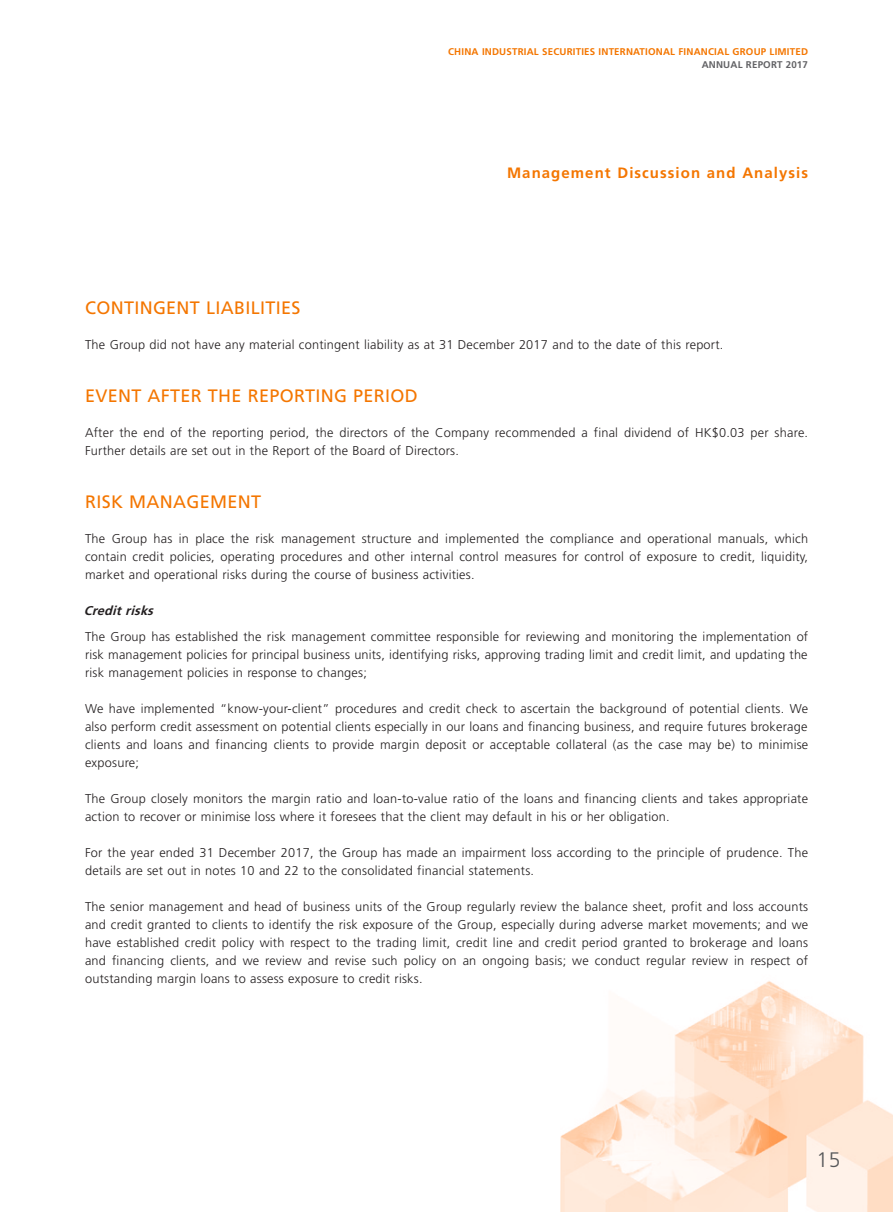
<style>
.page{position:relative;width:893px;height:1212px;background:#fff}
.page>*{position:absolute;margin:0;border:0;box-sizing:border-box;transform-origin:0 0}
.t1{font:300 21px "Frutiger LT Std";color:#57585a}
.Heading_1{font:18px "Frutiger LT Std";letter-spacing:.02em;color:#f47600}
.t2{font:700 15px "Frutiger LT Std";letter-spacing:.07em;color:#f47600}
.Body_Text{font:300 12.75px/18px "Frutiger LT Std";letter-spacing:.02em;color:#231f20;text-align:justify}
.Heading_3{font:italic 700 12.75px "Frutiger LT Std";color:#231f20}
.t3{font:700 9.75px "Frutiger LT Std";letter-spacing:.02em;color:#f47600}
.t4{font:700 9.75px "Frutiger LT Std";letter-spacing:.02em;color:#636366}
</style>
<div class="page">
<img style="left:560px;top:981px;width:333px;height:231px">
<p class="t3" style="left:448px;top:46px;width:361px">CHINA INDUSTRIAL SECURITIES INTERNATIONAL FINANCIAL GROUP LIMITED</p>
<p class="t4" style="left:702px;top:59px;width:108px">ANNUAL REPORT 2017</p>
<p class="t2" style="left:507px;top:164px;width:302px">Management Discussion and Analysis</p>
<p class="Heading_1" style="left:85px;top:297px;width:217px">CONTINGENT LIABILITIES</p>
<p class="Body_Text" style="left:85px;top:336px;width:640px">The Group did not have any material contingent liability as at 31 December 2017 and to the date of this report.</p>
<p class="Heading_1" style="left:85px;top:385px;width:334px">EVENT AFTER THE REPORTING PERIOD</p>
<p class="Body_Text" style="left:85px;top:424px;width:725px">After the end of the reporting period, the directors of the Company recommended a final dividend of HK$0.03 per share.<br>Further details are set out in the Report of the Board of Directors.</p>
<p class="Heading_1" style="left:85px;top:491px;width:178px">RISK MANAGEMENT</p>
<p class="Body_Text" style="left:85px;top:530px;width:725px">The Group has in place the risk management structure and implemented the compliance and operational manuals, which contain credit policies, operating procedures and other internal control measures for control of exposure to credit, liquidity, market and operational risks during the course of business activities.</p>
<p class="Heading_3" style="left:84px;top:603px;width:75px">Credit risks</p>
<p class="Body_Text" style="left:85px;top:628px;width:725px">The Group has established the risk management committee responsible for reviewing and monitoring the implementation of risk management policies for principal business units, identifying risks, approving trading limit and credit limit, and updating the risk management policies in response to changes;</p>
<p class="Body_Text" style="left:85px;top:700px;width:725px">We have implemented “know-your-client” procedures and credit check to ascertain the background of potential clients. We also perform credit assessment on potential clients especially in our loans and financing business, and require futures brokerage clients and loans and financing clients to provide margin deposit or acceptable collateral (as the case may be) to minimise exposure;</p>
<p class="Body_Text" style="left:85px;top:790px;width:725px">The Group closely monitors the margin ratio and loan-to-value ratio of the loans and financing clients and takes appropriate action to recover or minimise loss where it foresees that the client may default in his or her obligation.</p>
<p class="Body_Text" style="left:85px;top:844px;width:725px">For the year ended 31 December 2017, the Group has made an impairment loss according to the principle of prudence. The details are set out in notes 10 and 22 to the consolidated financial statements.</p>
<p class="Body_Text" style="left:85px;top:898px;width:725px">The senior management and head of business units of the Group regularly review the balance sheet, profit and loss accounts and credit granted to clients to identify the risk exposure of the Group, especially during adverse market movements; and we have established credit policy with respect to the trading limit, credit line and credit period granted to brokerage and loans and financing clients, and we review and revise such policy on an ongoing basis; we conduct regular review in respect of outstanding margin loans to assess exposure to credit risks.</p>
<h1 class="t1" style="left:816px;top:1148px;width:25px">15</h1>
</div>
